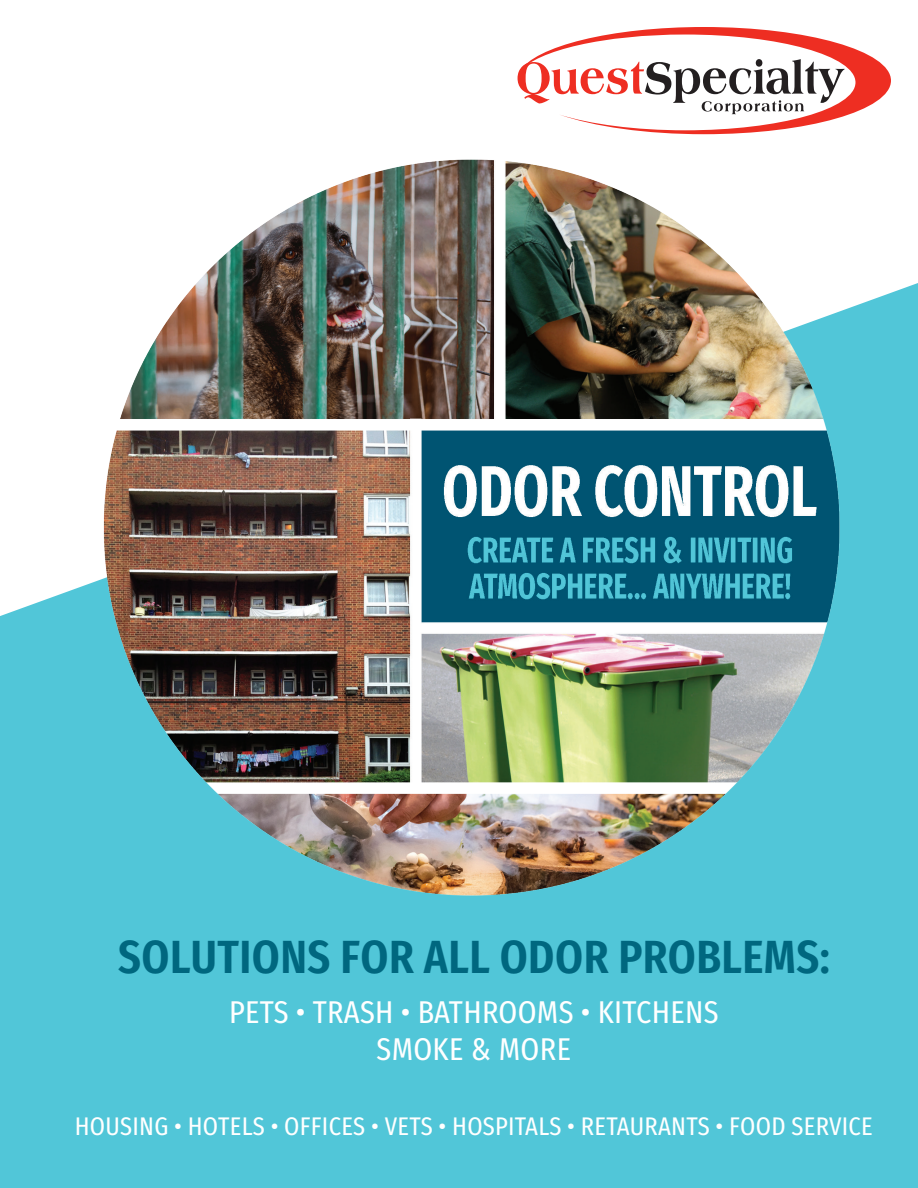
<style>
.page{position:relative;width:918px;height:1188px;background:#fff}
.page>*{position:absolute;margin:0;border:0;box-sizing:border-box;transform-origin:0 0}
.t1{font:600 46.5px "Fira Sans Condensed";letter-spacing:.01em;color:#00677f}
.t2{font:31.5px "Fira Sans Condensed";letter-spacing:.01em;color:#fff}
.t3{font:25.5px "Fira Sans Condensed";letter-spacing:.01em;color:#fff}
</style>
<div class="page">
<div style="left:0;top:607px;width:918px;height:581px;background:#51c6d8"></div>
<img style="left:24px;top:74px;width:894px;height:1088px">
<svg style="left:518px;top:27px;width:373px;height:107px"></svg>
<p class="t1" style="left:118px;top:915px;width:713px">SOLUTIONS FOR ALL ODOR PROBLEMS:</p>
<p class="t2" style="left:229px;top:983px;width:491px">PETS • TRASH • BATHROOMS • KITCHENS</p>
<p class="t2" style="left:377px;top:1021px;width:196px">SMOKE &amp; MORE</p>
<p class="t3" style="left:75px;top:1103px;width:800px">HOUSING • HOTELS • OFFICES • VETS • HOSPITALS • RETAURANTS • FOOD SERVICE</p>
</div>
